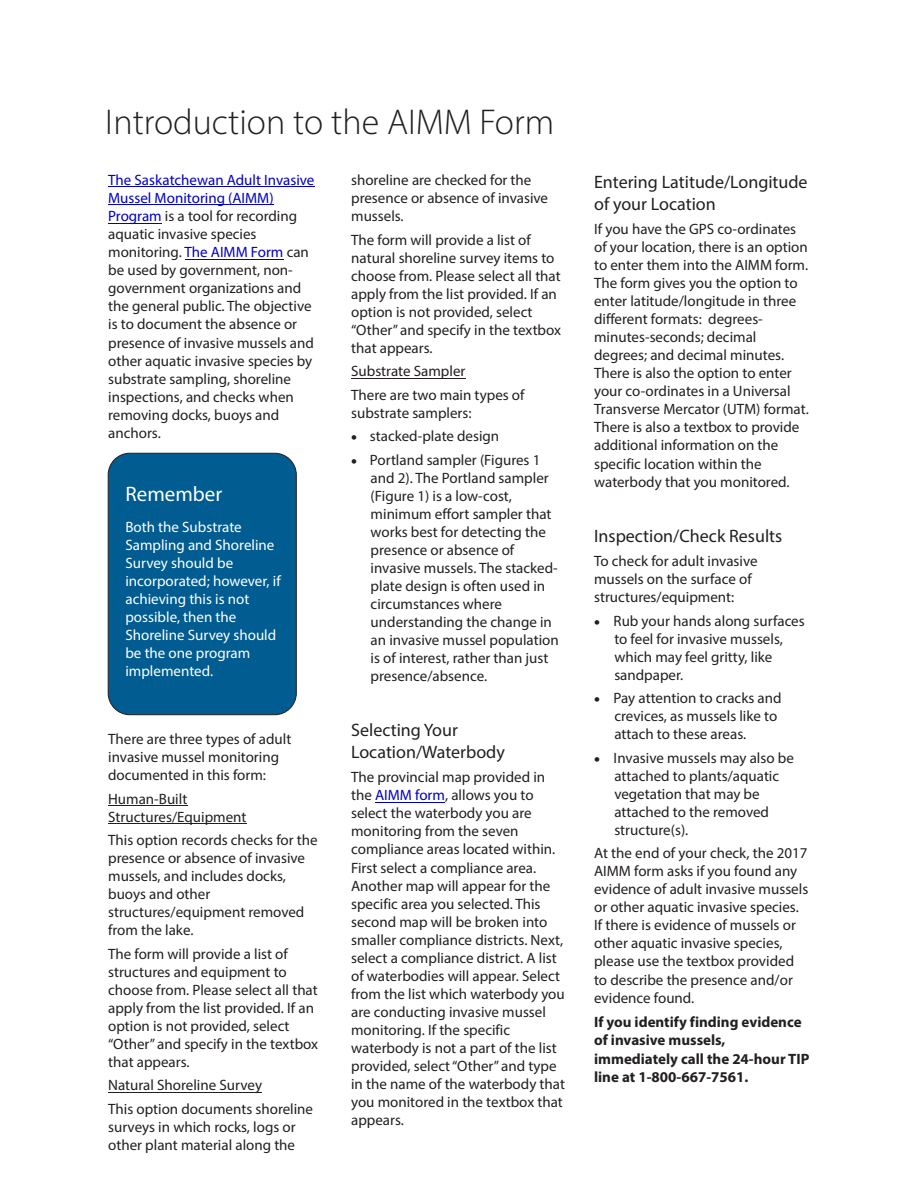
<style>
.page{position:relative;width:918px;height:1188px;background:#fff}
.page>*{position:absolute;margin:0;border:0;box-sizing:border-box;transform-origin:0 0}
.t1{font:300 36px "Myriad Pro";color:#231f20}
.t2{font:21px "Myriad Pro";color:#fff}
.t3{font:18px/21.6px "Myriad Pro";color:#231f20}
.t4{font:15px/18px "Myriad Pro";color:#231f20}
.t5{font:15px/18px "Myriad Pro";color:#fff}
.t6{font:700 15px/18.6px "Myriad Pro";color:#231f20}
.s1{color:#0000c4}
</style>
<div class="page">
<hr style="left:108px;top:187px;width:206px;height:1px;background:#0000c4">
<hr style="left:108px;top:205px;width:166px;height:1px;background:#0000c4">
<hr style="left:108px;top:223px;width:54px;height:1px;background:#0000c4">
<hr style="left:185px;top:259px;width:98px;height:1px;background:#0000c4">
<hr style="left:108px;top:805px;width:79px;height:1px;background:#231f20">
<hr style="left:108px;top:823px;width:139px;height:1px;background:#231f20">
<hr style="left:108px;top:1092px;width:154px;height:1px;background:#231f20">
<hr style="left:351px;top:378px;width:115px;height:1px;background:#231f20">
<hr style="left:375px;top:802px;width:70px;height:1px;background:#0000c4">
<div style="left:108px;top:453px;width:188px;height:262px;background:#005c91;border:1px solid #231f20;border-radius:22px"></div>
<h1 class="t1" style="left:105px;top:107px;width:451px">Introduction to the AIMM Form</h1>
<p class="t4" style="left:108px;top:172px;width:208px"><span class="s1">The Saskatchewan Adult Invasive<br>Mussel Monitoring (AIMM)<br>Program</span> is a tool for recording aquatic invasive species monitoring. <span class="s1">The AIMM Form</span> can be used by government, non&shy;government organizations and the general public. The objective is to document the absence or presence of invasive mussels and other aquatic invasive species by substrate sampling, shoreline inspections, and checks when removing docks, buoys and anchors.</p>
<h2 class="t2" style="left:125px;top:485px;width:98px">Remember</h2>
<p class="t5" style="left:125px;top:519px;width:157px">Both the Substrate<br>Sampling and Shoreline<br>Survey should be incorporated; however, if achieving this is not possible, then the<br>Shoreline Survey should be the one program implemented.</p>
<p class="t4" style="left:108px;top:731px;width:185px">There are three types of adult invasive mussel monitoring documented in this form:</p>
<p class="t4" style="left:108px;top:791px;width:140px">Human-Built<br>Structures/Equipment</p>
<p class="t4" style="left:108px;top:832px;width:211px">This option records checks for the presence or absence of invasive mussels, and includes docks, buoys and other structures/equipment removed from the lake.</p>
<p class="t4" style="left:108px;top:946px;width:212px">The form will provide a list of structures and equipment to choose from. Please select all that apply from the list provided. If an option is not provided, select “Other” and specify in the textbox that appears.</p>
<p class="t4" style="left:108px;top:1075px;width:207px;line-height:23.4px">Natural Shoreline Survey<br>This option documents shoreline</p>
<p class="t4" style="left:108px;top:1119px;width:189px">surveys in which rocks, logs or other plant material along the</p>
<p class="t4" style="left:351px;top:172px;width:198px">shoreline are checked for the presence or absence of invasive mussels.</p>
<p class="t4" style="left:351px;top:232px;width:212px">The form will provide a list of natural shoreline survey items to choose from. Please select all that apply from the list provided. If an option is not provided, select “Other” and specify in the textbox that appears.</p>
<p class="t4" style="left:351px;top:361px;width:175px;line-height:23.4px">Substrate Sampler<br>There are two main types of</p>
<p class="t4" style="left:351px;top:405px;width:122px">substrate samplers:</p>
<p class="t4" style="left:351px;top:429px;width:150px">• stacked-plate design</p>
<p class="t4" style="left:371px;top:452px;width:190px;text-indent:-19px">• Portland sampler (Figures 1 and 2). The Portland sampler (Figure 1) is a low-cost, minimum effort sampler that works best for detecting the presence or absence of invasive mussels. The stacked&shy;plate design is often used in circumstances where understanding the change in an invasive mussel population is of interest, rather than just presence/absence.</p>
<p class="t3" style="left:351px;top:721px;width:155px">Selecting Your<br>Location/Waterbody</p>
<p class="t4" style="left:351px;top:770px;width:215px">The provincial map provided in the <span class="s1">AIMM form</span>, allows you to select the waterbody you are monitoring from the seven compliance areas located within.<br>First select a compliance area.<br>Another map will appear for the specific area you selected. This second map will be broken into smaller compliance districts. Next, select a compliance district. A list of waterbodies will appear. Select from the list which waterbody you are conducting invasive mussel monitoring. If the specific waterbody is not a part of the list provided, select “Other” and type in the name of the waterbody that you monitored in the textbox that appears.</p>
<p class="t3" style="left:594px;top:173px;width:215px">Entering Latitude/Longitude of your Location</p>
<p class="t4" style="left:594px;top:221px;width:216px">If you have the GPS co-ordinates of your location, there is an option to enter them into the AIMM form.<br>The form gives you the option to enter latitude/longitude in three different formats: degrees&shy;minutes-seconds; decimal degrees; and decimal minutes.<br>There is also the option to enter your co-ordinates in a Universal<br>Transverse Mercator (UTM) format.<br>There is also a textbox to provide additional information on the specific location within the waterbody that you monitored.</p>
<p class="t3" style="left:594px;top:527px;width:190px">Inspection/Check Results</p>
<p class="t4" style="left:594px;top:553px;width:165px">To check for adult invasive mussels on the surface of structures/equipment:</p>
<p class="t4" style="left:614px;top:613px;width:192px;text-indent:-20px">• Rub your hands along surfaces to feel for invasive mussels, which may feel gritty, like sandpaper.</p>
<p class="t4" style="left:614px;top:691px;width:169px;text-indent:-20px">• Pay attention to cracks and crevices, as mussels like to attach to these areas.</p>
<p class="t4" style="left:614px;top:750px;width:181px;text-indent:-20px">• Invasive mussels may also be attached to plants/aquatic vegetation that may be attached to the removed structure(s).</p>
<p class="t4" style="left:594px;top:846px;width:216px">At the end of your check, the 2017<br>AIMM form asks if you found any evidence of adult invasive mussels or other aquatic invasive species.<br>If there is evidence of mussels or other aquatic invasive species, please use the textbox provided to describe the presence and/or evidence found.</p>
<p class="t6" style="left:594px;top:1014px;width:217px">If you identify finding evidence of invasive mussels, immediately call the 24-hour TIP line at 1-800-667-7561.</p>
</div>
